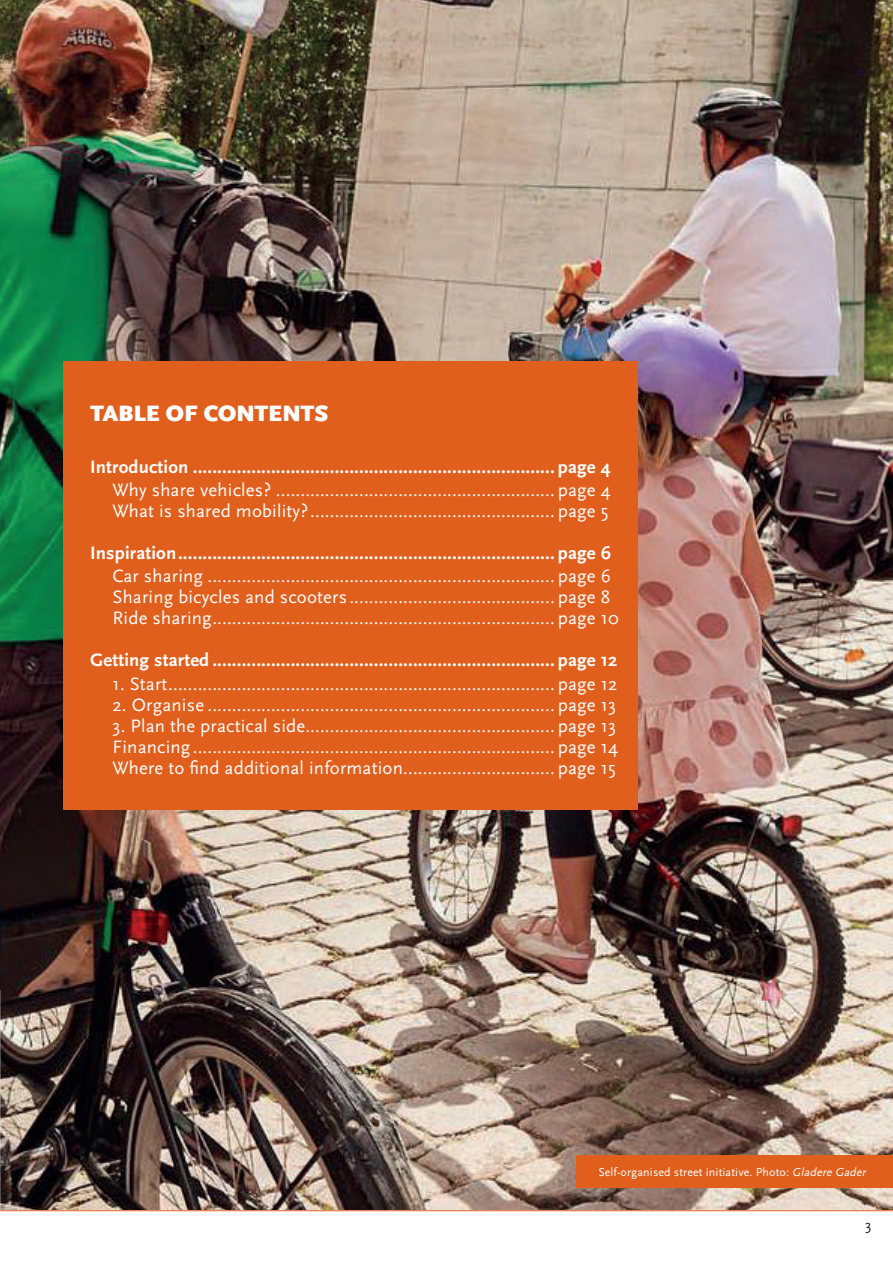
<style>
.page{position:relative;width:893px;height:1263px;background:#fff}
.page>*{position:absolute;margin:0;border:0;box-sizing:border-box;transform-origin:0 0}
.t1{font:900 23.25px "Scala Sans OT";letter-spacing:-.005em;color:#fff}
.t2{font:18.75px/21px "Scala Sans OT";letter-spacing:.01em;color:#fff}
.t3{font:700 18.75px "Scala Sans OT";letter-spacing:.01em;color:#fff}
.t4{font:15px "Scala Sans OT";color:#231f20}
.t5{font:12px "Scala Sans OT";letter-spacing:.01em;color:#fff}
.s1{font-style:italic}
</style>
<div class="page">
<hr style="left:0;top:1210px;width:893px;height:1px;background:#e15f1d">
<img style="left:0;top:0;width:893px;height:1209px">
<div style="left:64px;top:361px;width:574px;height:449px;background:#e15f1d"></div>
<div style="left:577px;top:1155px;width:316px;height:33px;background:#e15f1d"></div>
<p class="t1" style="left:90px;top:400px;width:240px">TABLE OF CONTENTS</p>
<p class="t3" style="left:90px;top:456px;width:522px">Introduction .......................................................................... page 4</p>
<p class="t2" style="left:112px;top:480px;width:500px">Why share vehicles? ......................................................... page 4<br>What is shared mobility?.................................................. page 5</p>
<p class="t3" style="left:90px;top:542px;width:522px">Inspiration............................................................................. page 6</p>
<p class="t2" style="left:112px;top:566px;width:508px">Car sharing ....................................................................... page 6<br>Sharing bicycles and scooters.......................................... page 8<br>Ride sharing...................................................................... page 10</p>
<p class="t3" style="left:90px;top:649px;width:529px">Getting started ...................................................................... page 12</p>
<p class="t2" style="left:112px;top:673px;width:507px">1. Start............................................................................... page 12</p>
<p class="t2" style="left:112px;top:694px;width:505px">2. Organise ....................................................................... page 13</p>
<p class="t2" style="left:112px;top:715px;width:507px;text-align:justify">3. Plan the practical side................................................... page 13<br>Financing.......................................................................... page 14<br>Where to find additional information............................... page 15</p>
<p class="t5" style="left:598px;top:1165px;width:271px">Self-organised street initiative. Photo: <span class="s1">Gladere Gader</span></p>
<p class="t4" style="left:865px;top:1216px;width:8px">3</p>
</div>
